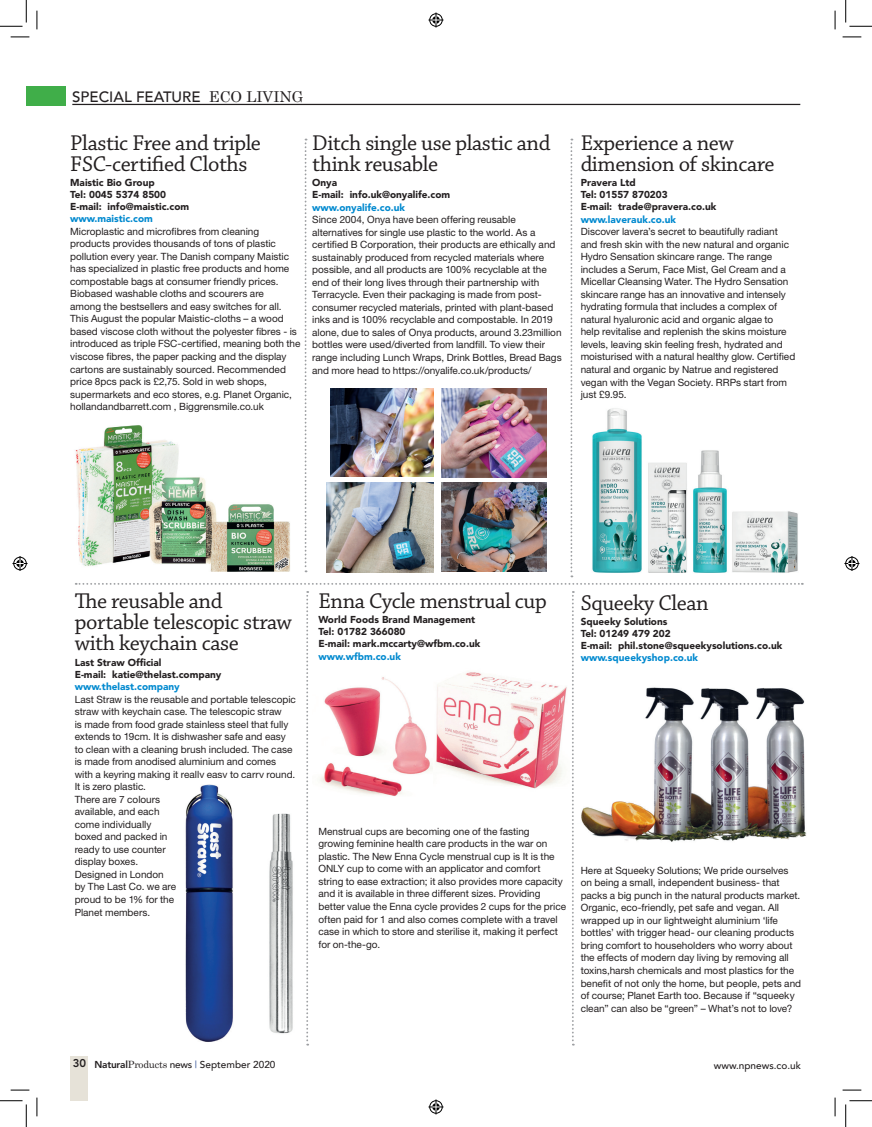
<style>
.page{position:relative;width:872px;height:1127px;background:#fff}
.page>*{position:absolute;margin:0;border:0;box-sizing:border-box;transform-origin:0 0}
.ListingsHead{font:22.5px/21.2px "Chaparral Pro";letter-spacing:-.02em;color:#231f20}
.t1{font:500 15px "Avenir";color:#231f20}
.ListingsHead-2{font:10px/12.5px "Helvetica Neue";color:#231f20}
.ListingsHead-3{font:900 10px/12px "Avenir";color:#231f20}
.ListingsHead-4{font:900 10px "Avenir";color:#0089cf}
.t2{font:500 10px "Avenir";color:#231f20}
.s1{font-family:"Century Schoolbook";font-weight:400}
.s2{color:#0089cf}
.s3{font-weight:800;font-size:11.25px}
.s4{font-weight:800}
.s5{color:#4f69a5}
</style>
<div class="page">
<hr style="left:72px;top:104px;width:727px;height:1px;background:#231f20">
<div style="left:26px;top:86px;width:40px;height:20px;background:#40ae49"></div>
<div style="left:71px;top:1055px;width:17px;height:45px;background:#e6e2d8"></div>
<svg style="left:306px;top:591px;width:2px;height:454px"></svg>
<svg style="left:572px;top:591px;width:1px;height:454px"></svg>
<svg style="left:76px;top:139px;width:726px;height:445px"></svg>
<img style="left:75px;top:419px;width:217px;height:154px">
<img style="left:585px;top:406px;width:217px;height:172px">
<img style="left:185px;top:784px;width:108px;height:258px">
<img style="left:320px;top:677px;width:113px;height:119px">
<img style="left:436px;top:672px;width:131px;height:117px">
<img style="left:330px;top:388px;width:103px;height:88px">
<img style="left:441px;top:388px;width:105px;height:89px">
<img style="left:326px;top:482px;width:107px;height:90px">
<img style="left:441px;top:482px;width:105px;height:89px">
<img style="left:581px;top:687px;width:226px;height:155px">
<svg style="left:11px;top:36px;width:18px;height:2px"></svg>
<svg style="left:842px;top:36px;width:18px;height:2px"></svg>
<svg style="left:11px;top:1089px;width:18px;height:1px"></svg>
<svg style="left:842px;top:1089px;width:18px;height:1px"></svg>
<svg style="left:36px;top:11px;width:2px;height:18px"></svg>
<svg style="left:36px;top:1097px;width:2px;height:18px"></svg>
<svg style="left:834px;top:11px;width:1px;height:18px"></svg>
<svg style="left:834px;top:1097px;width:1px;height:18px"></svg>
<svg style="left:0;top:0;width:27px;height:27px"></svg>
<svg style="left:0;top:1100px;width:27px;height:26px"></svg>
<svg style="left:845px;top:0;width:26px;height:27px"></svg>
<svg style="left:845px;top:1100px;width:26px;height:26px"></svg>
<svg style="left:428px;top:13px;width:15px;height:15px"></svg>
<svg style="left:428px;top:1099px;width:15px;height:15px"></svg>
<svg style="left:13px;top:556px;width:15px;height:15px"></svg>
<svg style="left:844px;top:556px;width:14px;height:15px"></svg>
<h2 class="t1" style="left:72px;top:83px;width:232px">SPECIAL FEATURE <span class="s1">ECO LIVING</span></h2>
<p class="ListingsHead" style="left:70px;top:133px;width:192px">Plastic Free and triple<br>FSC-certified Cloths</p>
<p class="ListingsHead-3" style="left:70px;top:177px;width:86px">Maistic Bio Group</p>
<p class="ListingsHead-3" style="left:70px;top:189px;width:97px">Tel: 0045 5374 8500</p>
<p class="ListingsHead-3" style="left:70px;top:201px;width:120px">E-mail: info@maistic.com</p>
<p class="ListingsHead-4" style="left:70px;top:213px;width:84px">www.maistic.com</p>
<p class="ListingsHead-2" style="left:70px;top:225px;width:232px">Microplastic and microfibres from cleaning products provides thousands of tons of plastic pollution every year. The Danish company Maistic has specialized in plastic free products and home compostable bags at consumer friendly prices.<br>Biobased washable cloths and scourers are<br>among the bestsellers and easy switches for all.<br>This August the popular Maistic-cloths – a wood based viscose cloth without the polyester fibres - is introduced as triple FSC-certified, meaning both the viscose fibres, the paper packing and the display cartons are sustainably sourced. Recommended price 8pcs pack is £2,75. Sold in web shops, supermarkets and eco stores, e.g. Planet Organic, hollandandbarrett.com , Biggrensmile.co.uk</p>
<p class="ListingsHead" style="left:312px;top:133px;width:239px">Ditch single use plastic and think reusable</p>
<p class="ListingsHead-3" style="left:312px;top:177px;width:26px">Onya</p>
<p class="ListingsHead-3" style="left:312px;top:189px;width:139px">E-mail: info.uk@onyalife.com</p>
<p class="ListingsHead-4" style="left:312px;top:201px;width:94px">www.onyalife.co.uk</p>
<p class="ListingsHead-2" style="left:312px;top:213px;width:251px">Since 2004, Onya have been offering reusable alternatives for single use plastic to the world. As a certified B Corporation, their products are ethically and sustainably produced from recycled materials where possible, and all products are 100% recyclable at the end of their long lives through their partnership with Terracycle. Even their packaging is made from post&shy;consumer recycled materials, printed with plant-based inks and is 100% recyclable and compostable. In 2019 alone, due to sales of Onya products, around 3.23million bottles were used/diverted from landfill. To view their range including Lunch Wraps, Drink Bottles, Bread Bags and more head to https://onyalife.co.uk/products/</p>
<p class="ListingsHead" style="left:580px;top:133px;width:195px">Experience a new dimension of skincare</p>
<p class="ListingsHead-3" style="left:580px;top:177px;width:57px">Pravera Ltd</p>
<p class="ListingsHead-3" style="left:580px;top:189px;width:88px">Tel: 01557 870203</p>
<p class="ListingsHead-3" style="left:580px;top:201px;width:137px">E-mail: trade@pravera.co.uk</p>
<p class="ListingsHead-4" style="left:580px;top:213px;width:97px">www.laverauk.co.uk</p>
<p class="ListingsHead-2" style="left:580px;top:225px;width:216px">Discover lavera’s secret to beautifully radiant and fresh skin with the new natural and organic Hydro Sensation skincare range. The range includes a Serum, Face Mist, Gel Cream and a Micellar Cleansing Water. The Hydro Sensation skincare range has an innovative and intensely hydrating formula that includes a complex of natural hyaluronic acid and organic algae to<br>help revitalise and replenish the skins moisture levels, leaving skin feeling fresh, hydrated and moisturised with a natural healthy glow. Certified natural and organic by Natrue and registered vegan with the Vegan Society. RRPs start from just £9.95.</p>
<p class="ListingsHead" style="left:75px;top:590px;width:219px">The reusable and portable telescopic straw with keychain case</p>
<p class="ListingsHead-3" style="left:75px;top:656px;width:88px">Last Straw Official</p>
<p class="ListingsHead-3" style="left:75px;top:668px;width:148px">E-mail: katie@thelast.company</p>
<p class="ListingsHead-4" style="left:75px;top:680px;width:106px">www.thelast.company</p>
<p class="ListingsHead-2" style="left:75px;top:692px;width:222px">Last Straw is the reusable and portable telescopic straw with keychain case. The telescopic straw<br>is made from food grade stainless steel that fully extends to 19cm. It is dishwasher safe and easy to clean with a cleaning brush included. The case is made from anodised aluminium and comes with a keyring making it really easy to carry round.<br>It is zero plastic.</p>
<p class="ListingsHead-2" style="left:75px;top:792px;width:94px">There are 7 colours available, and each come individually boxed and packed in ready to use counter display boxes.</p>
<p class="ListingsHead-2" style="left:75px;top:867px;width:103px">Designed in London by The Last Co. we are proud to be 1% for the<br>Planet members.</p>
<p class="ListingsHead" style="left:318px;top:590px;width:230px">Enna Cycle menstrual cup</p>
<p class="ListingsHead-3" style="left:318px;top:613px;width:158px">World Foods Brand Management</p>
<p class="ListingsHead-3" style="left:318px;top:625px;width:88px">Tel: 01782 366080</p>
<p class="ListingsHead-3" style="left:318px;top:637px;width:163px">E-mail: mark.mccarty@wfbm.co.uk</p>
<p class="ListingsHead-4" style="left:318px;top:650px;width:84px">www.wfbm.co.uk</p>
<p class="ListingsHead" style="left:580px;top:592px;width:129px">Squeeky Clean</p>
<p class="ListingsHead-3" style="left:580px;top:615px;width:88px">Squeeky Solutions</p>
<p class="ListingsHead-3" style="left:580px;top:627px;width:91px">Tel: 01249 479 202</p>
<p class="ListingsHead-3" style="left:580px;top:639px;width:203px">E-mail: phil.stone@squeekysolutions.co.uk <span class="s2">www.squeekyshop.co.uk</span></p>
<p class="ListingsHead-2" style="left:318px;top:824px;width:249px">Menstrual cups are becoming one of the fasting growing feminine health care products in the war on plastic. The New Enna Cycle menstrual cup is It is the ONLY cup to come with an applicator and comfort string to ease extraction; it also provides more capacity and it is available in three different sizes. Providing better value the Enna cycle provides 2 cups for the price often paid for 1 and also comes complete with a travel case in which to store and sterilise it, making it perfect for on-the-go.</p>
<p class="ListingsHead-2" style="left:580px;top:863px;width:222px">Here at Squeeky Solutions; We pride ourselves on being a small, independent business- that packs a big punch in the natural products market.<br>Organic, eco-friendly, pet safe and vegan. All wrapped up in our lightweight aluminium ‘life bottles’ with trigger head- our cleaning products bring comfort to householders who worry about the effects of modern day living by removing all toxins,harsh chemicals and most plastics for the benefit of not only the home, but people, pets and of course; Planet Earth too. Because if “squeeky clean” can also be “green” – What’s not to love?</p>
<p class="t2" style="left:73px;top:1055px;width:204px"><span class="s3">30</span> <span class="s4">Natural</span><span class="s1">Products</span> news <span class="s5">|</span> September 2020</p>
<p class="t2" style="left:713px;top:1056px;width:88px">www.npnews.co.uk</p>
</div>
